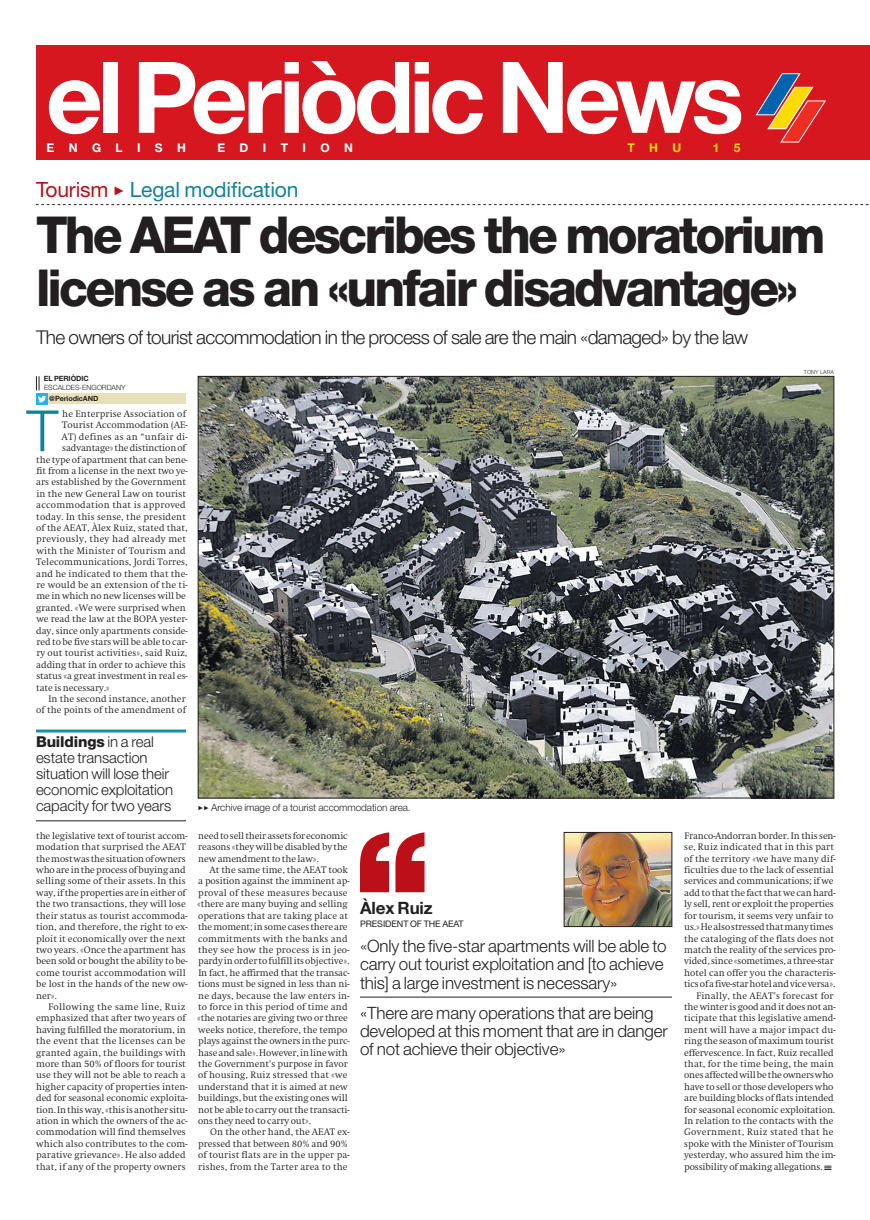
<style>
.page{position:relative;width:870px;height:1220px;background:#fff}
.page>*{position:absolute;margin:0;border:0;box-sizing:border-box;transform-origin:0 0}
.t1{font:700 99.1px "Helvetica Neue LT Std";letter-spacing:-.055em;color:#fff}
.Txt_Cap1{font:300 57px "Helvetica Neue LT Std";color:#128298}
.Tit_5x2{font:800 51px/53px "Helvetica Neue LT Std";letter-spacing:-.06em;color:#231f20;scale:.96 1}
.Cintillo{font:21px "Helvetica Neue LT Std";letter-spacing:-.01em;color:#128298}
.Subtitulo1_apertura{font:300 19px "Helvetica Neue LT Std";letter-spacing:-.035em;color:#231f20}
.Frase_Txt{font:300 17px/18px "Helvetica Neue LT Std";letter-spacing:-.01em;color:#231f20}
.Frase_TxtSinFilete{font:300 17px/18px "Helvetica Neue LT Std";letter-spacing:-.01em;color:#231f20}
.Frase_Nombre_grande{font:700 17px "Helvetica Neue LT Std";letter-spacing:-.01em;color:#231f20}
.Destacado2{font:300 15px/16px "Helvetica Neue LT Std";letter-spacing:-.01em;color:#231f20}
.t2{font:700 12px "Helvetica Neue LT Std";letter-spacing:1.205em;color:#fff}
.t3{font:700 12px "Helvetica Neue LT Std";color:#ffdc01}
.Foto_PieFlechas{font:300 10px "Helvetica Neue LT Std";letter-spacing:-.01em;color:#231f20}
.Txt_Sangría{font:300 9.1px/11.4px "Swift ND Std";letter-spacing:-.005em;color:#231f20}
.Txt_Cap1-2{font:300 9.1px "Swift ND Std";letter-spacing:.005em;color:#231f20}
.Txt_Sangría-2{font:300 9.1px/11.4px "Swift ND Std";letter-spacing:.015em;color:#231f20}
.Txt_Cap1-3{font:300 9.1px "Swift ND Std";letter-spacing:.03em;color:#231f20}
.Txt_Cap1-4{font:300 9.1px "Swift ND Std";letter-spacing:.025em;color:#231f20}
.Frase_Cargo{font:9px "Helvetica Neue LT Std";letter-spacing:-.01em;color:#231f20}
.Firma1_Lugar{font:300 7.2px "Helvetica Neue LT Std";letter-spacing:-.01em;color:#231f20}
.Firmatwitter_-twitte{font:700 7.2px "Helvetica Neue LT Std";letter-spacing:-.01em;color:#231f20}
.Firma1_Nombre{font:700 7.2px "Helvetica Neue LT Std";letter-spacing:-.01em;color:#231f20}
.Foto_Firma{font:300 5.5px "Helvetica Neue LT Std";letter-spacing:.015em;color:#231f20}
.s1{color:#bb1018}
.s2{font-weight:800}
</style>
<div class="page">
<div style="left:36px;top:46px;width:834px;height:114px;background:#d7171f"></div>
<svg style="left:756px;top:73px;width:70px;height:70px"></svg>
<img style="left:200px;top:378px;width:632px;height:418px">
<div style="left:42px;top:394px;width:144px;height:10px;background:#e8e0ba"></div>
<svg style="left:36px;top:376px;width:11px;height:28px"></svg>
<img style="left:566px;top:834px;width:104px;height:91px">
<div style="left:564px;top:832px;width:108px;height:95px;border:1px solid #231f20"></div>
<svg style="left:360px;top:832px;width:65px;height:60px"></svg>
<hr style="left:360px;top:997px;width:312px;height:1px;background:#231f20">
<hr style="left:36px;top:729px;width:150px;height:3px;background:#1591aa">
<hr style="left:36px;top:821px;width:150px;height:1px;background:#231f20">
<svg style="left:36px;top:204px;width:833px;height:1px"></svg>
<p class="t1" style="left:46px;top:36px;width:700px">el Periòdic News</p>
<p class="t2" style="left:47px;top:140px;width:141px">ENGLISH</p>
<p class="t2" style="left:217px;top:140px;width:137px">EDITION</p>
<p class="t3" style="left:628px;top:140px;width:55px">THU</p>
<p class="t3" style="left:713px;top:140px;width:29px">1 5</p>
<p class="Cintillo" style="left:36px;top:177px;width:264px"><span class="s1">Tourism</span> <span class="s1">✓</span> Legal modification</p>
<p class="Tit_5x2" style="left:36px;top:208px;width:824px">The AEAT describes the moratorium license as an «unfair disadvantage»</p>
<p class="Subtitulo1_apertura" style="left:36px;top:326px;width:714px">The owners of tourist accommodation in the process of sale are the main «damaged» by the law</p>
<p class="Firma1_Nombre" style="left:44px;top:374px;width:46px">EL PERIÒDIC</p>
<p class="Firma1_Lugar" style="left:44px;top:383px;width:83px">ESCALDES-ENGORDANY</p>
<p class="Firmatwitter_-twitte" style="left:49px;top:394px;width:51px">@PeriodicAND</p>
<p class="Foto_Firma" style="left:804px;top:368px;width:32px">TONY LARA</p>
<p class="Txt_Cap1" style="left:27px;top:396px;width:33px">T</p>
<p class="Txt_Cap1-2" style="left:62px;top:408px;width:125px">he Enterprise Association of</p>
<p class="Txt_Cap1-2" style="left:62px;top:420px;width:127px">Tourist Accommodation (AE-</p>
<p class="Txt_Cap1-3" style="left:62px;top:431px;width:128px">AT) defines as an “unfair di-</p>
<p class="Txt_Cap1-2" style="left:62px;top:443px;width:125px">sadvantage» the distinction of</p>
<p class="Txt_Cap1-2" style="left:36px;top:454px;width:153px">the type of apartment that can bene-</p>
<p class="Txt_Cap1-2" style="left:36px;top:465px;width:153px">fit from a license in the next two ye-</p>
<p class="Txt_Cap1-2" style="left:36px;top:477px;width:151px">ars established by the Government</p>
<p class="Txt_Cap1-2" style="left:36px;top:488px;width:151px">in the new General Law on tourist</p>
<p class="Txt_Cap1-4" style="left:36px;top:500px;width:151px">accommodation that is approved</p>
<p class="Txt_Cap1-2" style="left:36px;top:511px;width:151px">today. In this sense, the president</p>
<p class="Txt_Cap1-2" style="left:36px;top:522px;width:153px">of the AEAT, Àlex Ruiz, stated that,</p>
<p class="Txt_Cap1-3" style="left:36px;top:534px;width:151px">previously, they had already met</p>
<p class="Txt_Cap1-2" style="left:36px;top:545px;width:151px">with the Minister of Tourism and</p>
<p class="Txt_Cap1-2" style="left:36px;top:557px;width:153px">Telecommunications, Jordi Torres,</p>
<p class="Txt_Cap1-2" style="left:36px;top:568px;width:153px">and he indicated to them that the-</p>
<p class="Txt_Cap1-2" style="left:36px;top:579px;width:153px">re would be an extension of the ti-</p>
<p class="Txt_Cap1-2" style="left:36px;top:591px;width:151px">me in which no new licenses will be</p>
<p class="Txt_Cap1-2" style="left:36px;top:602px;width:151px">granted. «We were surprised when</p>
<p class="Txt_Cap1-2" style="left:36px;top:614px;width:153px">we read the law at the BOPA yester-</p>
<p class="Txt_Cap1-2" style="left:36px;top:625px;width:153px">day, since only apartments conside-</p>
<p class="Txt_Cap1-2" style="left:36px;top:636px;width:153px">red to be five stars will be able to car-</p>
<p class="Txt_Cap1-2" style="left:36px;top:648px;width:153px">ry out tourist activities», said Ruiz,</p>
<p class="Txt_Cap1-2" style="left:36px;top:659px;width:151px">adding that in order to achieve this</p>
<p class="Txt_Cap1-2" style="left:36px;top:671px;width:153px">status «a great investment in real es-</p>
<p class="Txt_Cap1-2" style="left:36px;top:682px;width:75px">tate is necessary.»</p>
<p class="Txt_Sangría" style="left:36px;top:693px;width:151px;text-align:right">In the second instance, another<br>of the points of the amendment of</p>
<p class="Destacado2" style="left:36px;top:734px;width:139px"><span class="s2">Buildings</span> in a real estate transaction situation will lose their economic exploitation capacity for two years</p>
<p class="Txt_Sangría" style="left:36px;top:830px;width:153px">the legislative text of tourist accom&shy;modation that surprised the AEAT the most was the situation of owners who are in the process of buying and selling some of their assets. In this way, if the properties are in either of the two transactions, they will lose their status as tourist accommoda&shy;tion, and therefore, the right to ex&shy;ploit it economically over the next two years. «Once the apartment has been sold or bought the ability to be&shy;come tourist accommodation will be lost in the hands of the new ow&shy;ner».</p>
<p class="Txt_Sangría" style="left:36px;top:1001px;width:153px;text-indent:12px">Following the same line, Ruiz emphasized that after two years of having fulfilled the moratorium, in the event that the licenses can be granted again, the buildings with more than 50% of floors for tourist use they will not be able to reach a higher capacity of properties inten&shy;ded for seasonal economic exploita&shy;tion. In this way, «this is another situ&shy;ation in which the owners of the ac&shy;commodation will find themselves which also contributes to the com&shy;parative grievance». He also added that, if any of the property owners</p>
<p class="Foto_PieFlechas" style="left:198px;top:801px;width:214px">✓✓ Archive image of a tourist accommodation area.</p>
<p class="Txt_Sangría" style="left:198px;top:830px;width:151px;text-align:justify">need to sell their assets for economic reasons «they will be disabled by the new amendment to the law».</p>
<p class="Txt_Sangría" style="left:197px;top:864px;width:154px;text-indent:12px">At the same time, the AEAT took a position against the imminent ap&shy;proval of these measures because «there are many buying and selling operations that are taking place at the moment; in some cases there are commitments with the banks and they see how the process is in jeo&shy;pardy in order to fulfill its objective».<br>In fact, he affirmed that the transac&shy;tions must be signed in less than ni&shy;ne days, because the law enters in&shy;to force in this period of time and «the notaries are giving two or three weeks notice, therefore, the tempo plays against the owners in the purc&shy;hase and sale». However, in line with the Government’s purpose in favor of housing, Ruiz stressed that «we understand that it is aimed at new buildings, but the existing ones will not be able to carry out the transacti&shy;ons they need to carry out».</p>
<p class="Txt_Sangría-2" style="left:198px;top:1126px;width:153px;text-indent:12px">On the other hand, the AEAT ex&shy;pressed that between 80% and 90% of tourist flats are in the upper pa&shy;rishes, from the Tarter area to the</p>
<p class="Frase_Nombre_grande" style="left:360px;top:897px;width:74px">Àlex Ruiz</p>
<p class="Frase_Cargo" style="left:360px;top:918px;width:105px">PRESIDENT OF THE AEAT</p>
<p class="Frase_Txt" style="left:360px;top:937px;width:308px">«Only the five-star apartments will be able to carry out tourist exploitation and [to achieve this] a large investment is necessary»</p>
<p class="Frase_TxtSinFilete" style="left:360px;top:1003px;width:310px">«There are many operations that are being developed at this moment that are in danger of not achieve their objective»</p>
<p class="Txt_Sangría" style="left:684px;top:830px;width:153px">Franco-Andorran border. In this sen&shy;se, Ruiz indicated that in this part of the territory «we have many dif&shy;ficulties due to the lack of essential services and communications; if we add to that the fact that we can hard&shy;ly sell, rent or exploit the properties for tourism, it seems very unfair to us.» He also stressed that many times the cataloging of the flats does not match the reality of the services pro&shy;vided, since «sometimes, a three-star hotel can offer you the characteris&shy;tics of a five-star hotel and vice versa».</p>
<p class="Txt_Sangría" style="left:684px;top:990px;width:153px;text-indent:12px">Finally, the AEAT’s forecast for the winter is good and it does not an&shy;ticipate that this legislative amend&shy;ment will have a major impact du&shy;ring the season of maximum tourist effervescence. In fact, Ruiz recalled that, for the time being, the main ones affected will be the owners who have to sell or those developers who are building blocks of flats intended for seasonal economic exploitation.<br>In relation to the contacts with the Government, Ruiz stated that he spoke with the Minister of Tourism yesterday, who assured him the im&shy;possibility of making allegations. ★</p>
</div>
